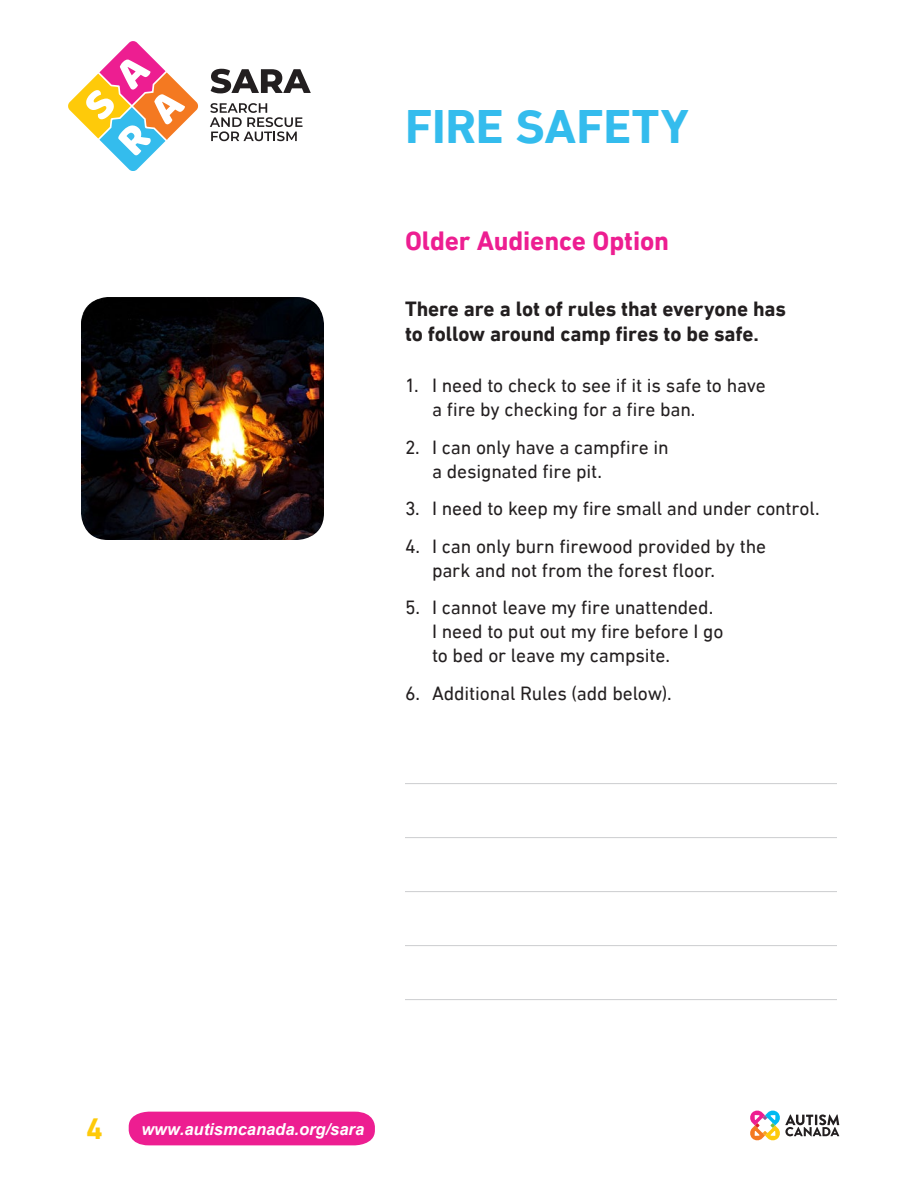
<style>
.page{position:relative;width:918px;height:1188px;background:#fff}
.page>*{position:absolute;margin:0;border:0;box-sizing:border-box;transform-origin:0 0}
.t1{font:700 48px "DIN Next LT Pro";letter-spacing:-.005em;color:#34bced}
.t2{font:700 30px "DIN Next LT Pro";color:#feca0a}
.Subtitle{font:700 27px "DIN Next LT Pro";letter-spacing:-.005em;color:#ed1e91}
.Heading{font:700 21px/25.5px "DIN Next LT Pro";letter-spacing:-.005em;color:#231f20}
.Numbered{font:19.5px/24px "DIN Next LT Pro";letter-spacing:-.005em;color:#231f20}
.t3{font:italic 700 16.5px "Arial";color:#fff}
</style>
<div class="page">
<svg style="left:68px;top:41px;width:130px;height:130px"></svg>
<svg style="left:210px;top:103px;width:93px;height:38px"></svg>
<svg style="left:211px;top:69px;width:100px;height:24px"></svg>
<div style="left:129px;top:1112px;width:246px;height:33px;background:#ed1e91"></div>
<hr style="left:405px;top:783px;width:432px;height:1px;background:#d1d2d4">
<hr style="left:405px;top:837px;width:432px;height:1px;background:#d1d2d4">
<hr style="left:405px;top:891px;width:432px;height:1px;background:#d1d2d4">
<hr style="left:405px;top:945px;width:432px;height:1px;background:#d1d2d4">
<hr style="left:405px;top:999px;width:432px;height:1px;background:#d1d2d4">
<img style="left:81px;top:297px;width:243px;height:243px">
<svg style="left:750px;top:1110px;width:89px;height:31px"></svg>
<h1 class="t1" style="left:405px;top:99px;width:286px">FIRE SAFETY</h1>
<p class="Subtitle" style="left:405px;top:225px;width:266px">Older Audience Option</p>
<p class="Heading" style="left:405px;top:296px;width:383px">There are a lot of rules that everyone has to follow around camp fires to be safe.</p>
<p class="Numbered" style="left:432px;top:373px;width:335px;text-indent:-27px">1. I need to check to see if it is safe to have a fire by checking for a fire ban.</p>
<p class="Numbered" style="left:432px;top:435px;width:238px;text-indent:-27px">2. I can only have a campfire in a designated fire pit.</p>
<p class="Numbered" style="left:405px;top:496px;width:416px">3. I need to keep my fire small and under control.</p>
<p class="Numbered" style="left:432px;top:534px;width:336px;text-indent:-27px">4. I can only burn firewood provided by the park and not from the forest floor.</p>
<p class="Numbered" style="left:432px;top:595px;width:293px;text-indent:-27px">5. I cannot leave my fire unattended.<br>I need to put out my fire before I go to bed or leave my campsite.</p>
<p class="Numbered" style="left:405px;top:681px;width:268px">6. Additional Rules (add below).</p>
<h2 class="t2" style="left:86px;top:1112px;width:18px">4</h2>
<p class="t3" style="left:141px;top:1118px;width:224px">www.autismcanada.org/sara</p>
</div>
